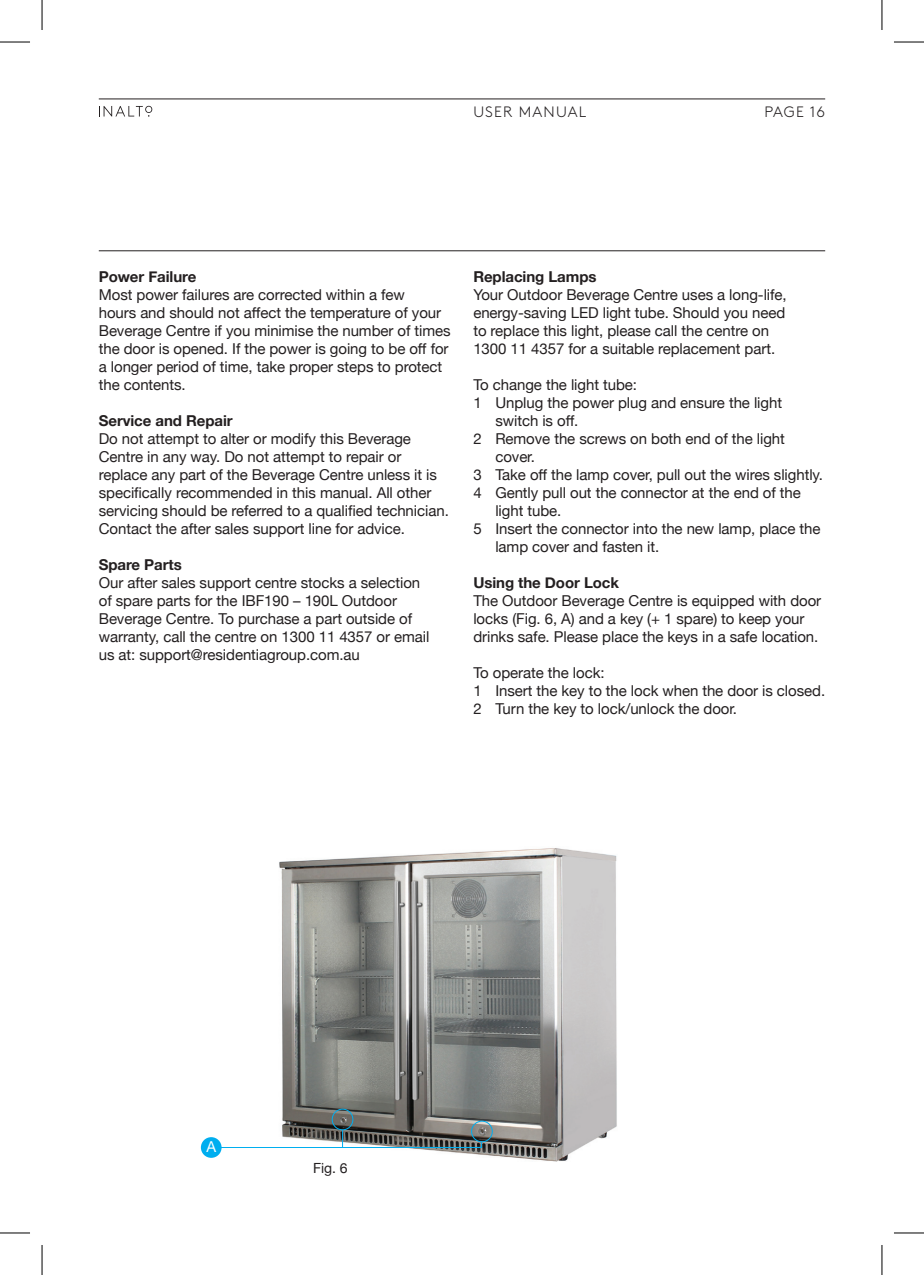
<style>
.page{position:relative;width:924px;height:1275px;background:#fff}
.page>*{position:absolute;margin:0;border:0;box-sizing:border-box;transform-origin:0 0}
.t1{font:15px/18px "Helvetica Neue";letter-spacing:-.005em;color:#231f20}
.t2{font:700 15px "Helvetica Neue";letter-spacing:-.005em;color:#231f20}
.t3{font:300 15px "Brown";letter-spacing:.08em;color:#231f20}
.t4{font:15px "Helvetica Neue";color:#fff}
.t5{font:14px "Helvetica Neue";color:#231f20}
</style>
<div class="page">
<hr style="left:99px;top:99px;width:725px;height:1px;background:#231f20">
<svg style="left:99px;top:106px;width:53px;height:11px"></svg>
<img style="left:279px;top:848px;width:338px;height:314px">
<hr style="left:220px;top:1147px;width:261px;height:1px;background:#00aeef">
<div style="left:331px;top:1108px;width:22px;height:22px;border:1px solid #00aeef;border-radius:50%"></div>
<div style="left:201px;top:1137px;width:20px;height:20px;background:#00aeef;border-radius:50%"></div>
<hr style="left:99px;top:250px;width:725px;height:1px;background:#231f20">
<div style="left:471px;top:1120px;width:21px;height:22px;border:1px solid #00aeef;border-radius:50%"></div>
<svg style="left:342px;top:1130px;width:1px;height:17px"></svg>
<hr style="left:0;top:42px;width:30px;height:1px;background:#000">
<hr style="left:893px;top:42px;width:30px;height:1px;background:#000">
<hr style="left:0;top:1232px;width:30px;height:1px;background:#000">
<hr style="left:893px;top:1232px;width:30px;height:1px;background:#000">
<hr style="left:42px;top:0;width:1px;height:30px;background:#000">
<hr style="left:42px;top:1245px;width:1px;height:30px;background:#000">
<hr style="left:881px;top:0;width:1px;height:30px;background:#000">
<hr style="left:881px;top:1245px;width:1px;height:30px;background:#000">
<p class="t3" style="left:473px;top:100px;width:114px">USER MANUAL</p>
<p class="t3" style="left:764px;top:100px;width:62px">PAGE 16</p>
<p class="t2" style="left:99px;top:265px;width:99px">Power Failure</p>
<p class="t1" style="left:99px;top:286px;width:353px">Most power failures are corrected within a few<br>hours and should not affect the temperature of your Beverage Centre if you minimise the number of times the door is opened. If the power is going to be off for a longer period of time, take proper steps to protect the contents.</p>
<p class="t2" style="left:99px;top:409px;width:135px">Service and Repair</p>
<p class="t1" style="left:99px;top:430px;width:351px">Do not attempt to alter or modify this Beverage Centre in any way. Do not attempt to repair or replace any part of the Beverage Centre unless it is specifically recommended in this manual. All other servicing should be referred to a qualified technician.<br>Contact the after sales support line for advice.</p>
<p class="t2" style="left:99px;top:553px;width:84px">Spare Parts</p>
<p class="t1" style="left:99px;top:574px;width:332px">Our after sales support centre stocks a selection of spare parts for the IBF190 – 190L Outdoor Beverage Centre. To purchase a part outside of warranty, call the centre on 1300 11 4357 or email us at: support@residentiagroup.com.au</p>
<p class="t2" style="left:473px;top:265px;width:125px">Replacing Lamps</p>
<p class="t1" style="left:473px;top:286px;width:315px">Your Outdoor Beverage Centre uses a long-life, energy-saving LED light tube. Should you need to replace this light, please call the centre on 1300 11 4357 for a suitable replacement part.</p>
<p class="t1" style="left:473px;top:376px;width:165px">To change the light tube:</p>
<p class="t1" style="left:473px;top:394px;width:310px">1 Unplug the power plug and ensure the light</p>
<p class="t1" style="left:495px;top:412px;width:85px">switch is off.</p>
<p class="t1" style="left:473px;top:430px;width:313px">2 Remove the screws on both end of the light</p>
<p class="t1" style="left:495px;top:448px;width:41px">cover.</p>
<p class="t1" style="left:473px;top:466px;width:351px">3 Take off the lamp cover, pull out the wires slightly.</p>
<p class="t1" style="left:473px;top:484px;width:329px">4 Gently pull out the connector at the end of the</p>
<p class="t1" style="left:495px;top:502px;width:67px">light tube.</p>
<p class="t1" style="left:473px;top:520px;width:348px">5 Insert the connector into the new lamp, place the</p>
<p class="t1" style="left:495px;top:538px;width:165px">lamp cover and fasten it.</p>
<p class="t2" style="left:473px;top:571px;width:147px">Using the Door Lock</p>
<p class="t1" style="left:473px;top:592px;width:349px">The Outdoor Beverage Centre is equipped with door locks (Fig. 6, A) and a key (+ 1 spare) to keep your drinks safe. Please place the keys in a safe location.</p>
<p class="t1" style="left:473px;top:664px;width:353px">To operate the lock:<br>1 Insert the key to the lock when the door is closed.<br>2 Turn the key to lock/unlock the door.</p>
<p class="t4" style="left:206px;top:1135px;width:11px">A</p>
<p class="t5" style="left:313px;top:1157px;width:36px">Fig. 6</p>
</div>
